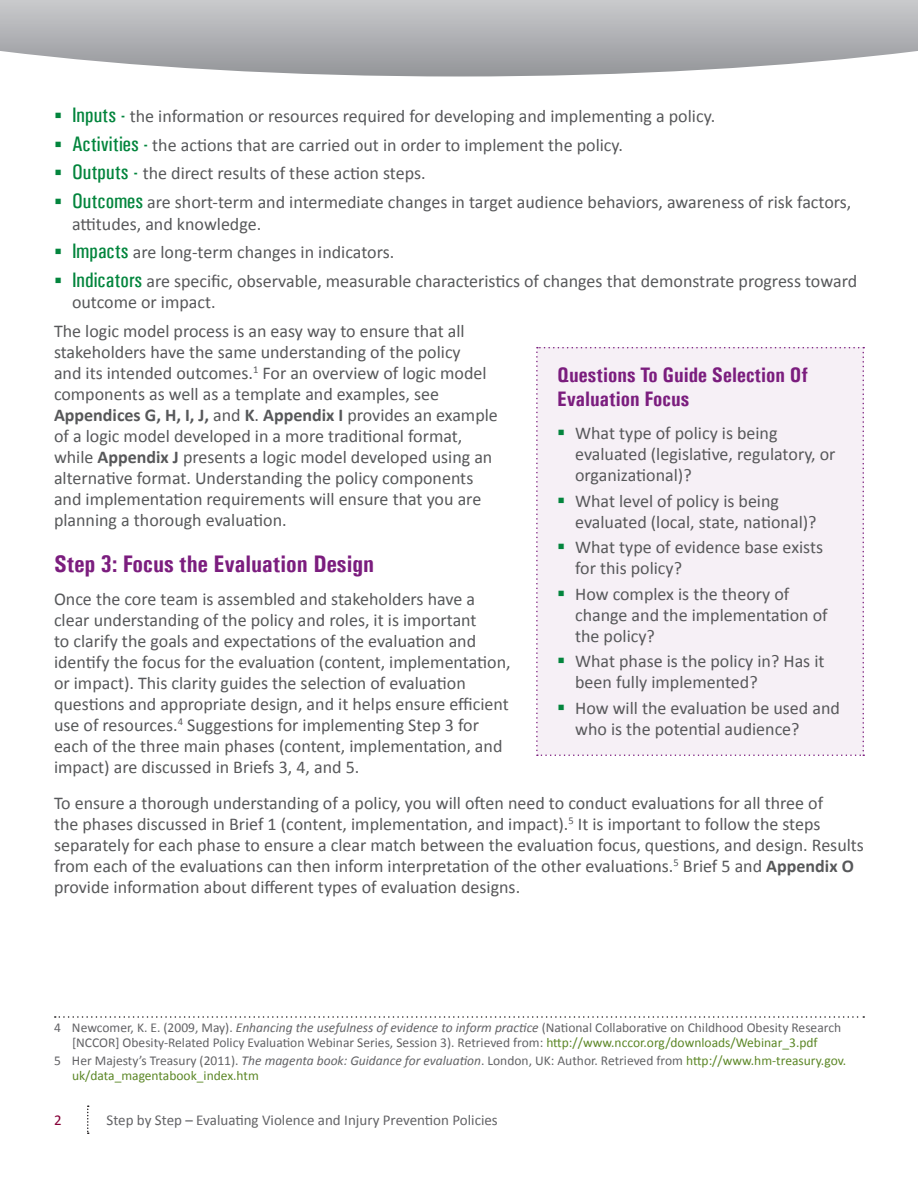
<style>
.page{position:relative;width:918px;height:1188px;background:#fff}
.page>*{position:absolute;margin:0;border:0;box-sizing:border-box;transform-origin:0 0}
.Heading_2{font:700 24px "Univers Condensed";color:#7b1d7e}
.t1{font:700 21px/24px "Univers Condensed";color:#7b1d7e}
.Bullet{font:18px/21px "Calibri";color:#57585a}
.t2{font:15px "Calibri";color:#636366}
.t3{font:15px "Calibri";color:#860037}
.Footnote{font:13.5px/15px "Calibri";color:#636366;text-align:center}
.s1{font-family:"Univers Condensed";font-size:21px;color:#03853d}
.s2{font-weight:700}
.s3{font-style:italic}
.s4{color:#5c8727}
</style>
<div class="page">
<svg style="left:87px;top:1106px;width:2px;height:28px"></svg>
<svg style="left:0;top:0;width:918px;height:76px;background:#b9babd"></svg>
<svg style="left:55px;top:1016px;width:809px;height:2px"></svg>
<div style="left:536px;top:347px;width:328px;height:409px;background:#f6f0f6"></div>
<p class="Bullet" style="left:72px;top:105px;width:645px"><span class="s1">Inputs -</span> the information or resources required for developing and implementing a policy.</p>
<p class="Bullet" style="left:72px;top:134px;width:553px"><span class="s1">Activities -</span> the actions that are carried out in order to implement the policy.</p>
<p class="Bullet" style="left:72px;top:162px;width:355px"><span class="s1">Outputs -</span> the direct results of these action steps.</p>
<p class="Bullet" style="left:72px;top:190px;width:781px;line-height:21.6px"><span class="s1">Outcomes</span> are short-term and intermediate changes in target audience behaviors, awareness of risk factors, attitudes, and knowledge.</p>
<p class="Bullet" style="left:72px;top:241px;width:324px"><span class="s1">Impacts</span> are long-term changes in indicators.</p>
<p class="Bullet" style="left:72px;top:269px;width:787px;line-height:21.6px"><span class="s1">Indicators</span> are specific, observable, measurable characteristics of changes that demonstrate progress toward outcome or impact.</p>
<p class="Bullet" style="left:54px;top:319px;width:445px">The logic model process is an easy way to ensure that all stakeholders have the same understanding of the policy<br>and its intended outcomes.<sup>1</sup> For an overview of logic model components as well as a template and examples, see <span class="s2">Appendices G, H, I, J,</span> and <span class="s2">K</span>. <span class="s2">Appendix I</span> provides an example of a logic model developed in a more traditional format, while <span class="s2">Appendix J</span> presents a logic model developed using an alternative format. Understanding the policy components and implementation requirements will ensure that you are planning a thorough evaluation.</p>
<p class="Heading_2" style="left:54px;top:549px;width:322px">Step 3: Focus the Evaluation Design</p>
<p class="Bullet" style="left:54px;top:588px;width:458px">Once the core team is assembled and stakeholders have a clear understanding of the policy and roles, it is important<br>to clarify the goals and expectations of the evaluation and identify the focus for the evaluation (content, implementation, or impact). This clarity guides the selection of evaluation questions and appropriate design, and it helps ensure efficient use of resources.<sup>4</sup> Suggestions for implementing Step 3 for each of the three main phases (content, implementation, and impact) are discussed in Briefs 3, 4, and 5.</p>
<p class="Bullet" style="left:54px;top:792px;width:811px">To ensure a thorough understanding of a policy, you will often need to conduct evaluations for all three of<br>the phases discussed in Brief 1 (content, implementation, and impact).<sup>5</sup> It is important to follow the steps separately for each phase to ensure a clear match between the evaluation focus, questions, and design. Results from each of the evaluations can then inform interpretation of the other evaluations.<sup>5</sup> Brief 5 and <span class="s2">Appendix O </span>provide information about different types of evaluation designs.</p>
<p class="t1" style="left:557px;top:363px;width:253px">Questions To Guide Selection Of<br>Evaluation Focus</p>
<p class="Bullet" style="left:575px;top:422px;width:262px">What type of policy is being evaluated (legislative, regulatory, or organizational)?</p>
<p class="Bullet" style="left:575px;top:490px;width:243px">What level of policy is being evaluated (local, state, national)?</p>
<p class="Bullet" style="left:575px;top:536px;width:250px">What type of evidence base exists for this policy?</p>
<p class="Bullet" style="left:575px;top:583px;width:254px">How complex is the theory of change and the implementation of the policy?</p>
<p class="Bullet" style="left:575px;top:650px;width:251px">What phase is the policy in? Has it been fully implemented?</p>
<p class="Bullet" style="left:575px;top:697px;width:266px">How will the evaluation be used and who is the potential audience?</p>
<p class="Footnote" style="left:54px;top:1019px;width:789px">4 Newcomer, K. E. (2009, May). <span class="s3">Enhancing the usefulness of evidence to inform practice</span> (National Collaborative on Childhood Obesity Research [NCCOR] Obesity-Related Policy Evaluation Webinar Series, Session 3). Retrieved from: <span class="s4">http://www.nccor.org/downloads/Webinar_3.pdf</span></p>
<p class="Footnote" style="left:72px;top:1052px;width:776px;text-align:left;text-indent:-18px">5 Her Majesty’s Treasury (2011). <span class="s3">The magenta book: Guidance for evaluation</span>. London, UK: Author. Retrieved from <span class="s4">http://www.hm-treasury.gov. uk/data_magentabook_index.htm</span></p>
<p class="t3" style="left:54px;top:1111px;width:9px">2</p>
<p class="t2" style="left:106px;top:1111px;width:393px">Step by Step – Evaluating Violence and Injury Prevention Policies</p>
</div>
